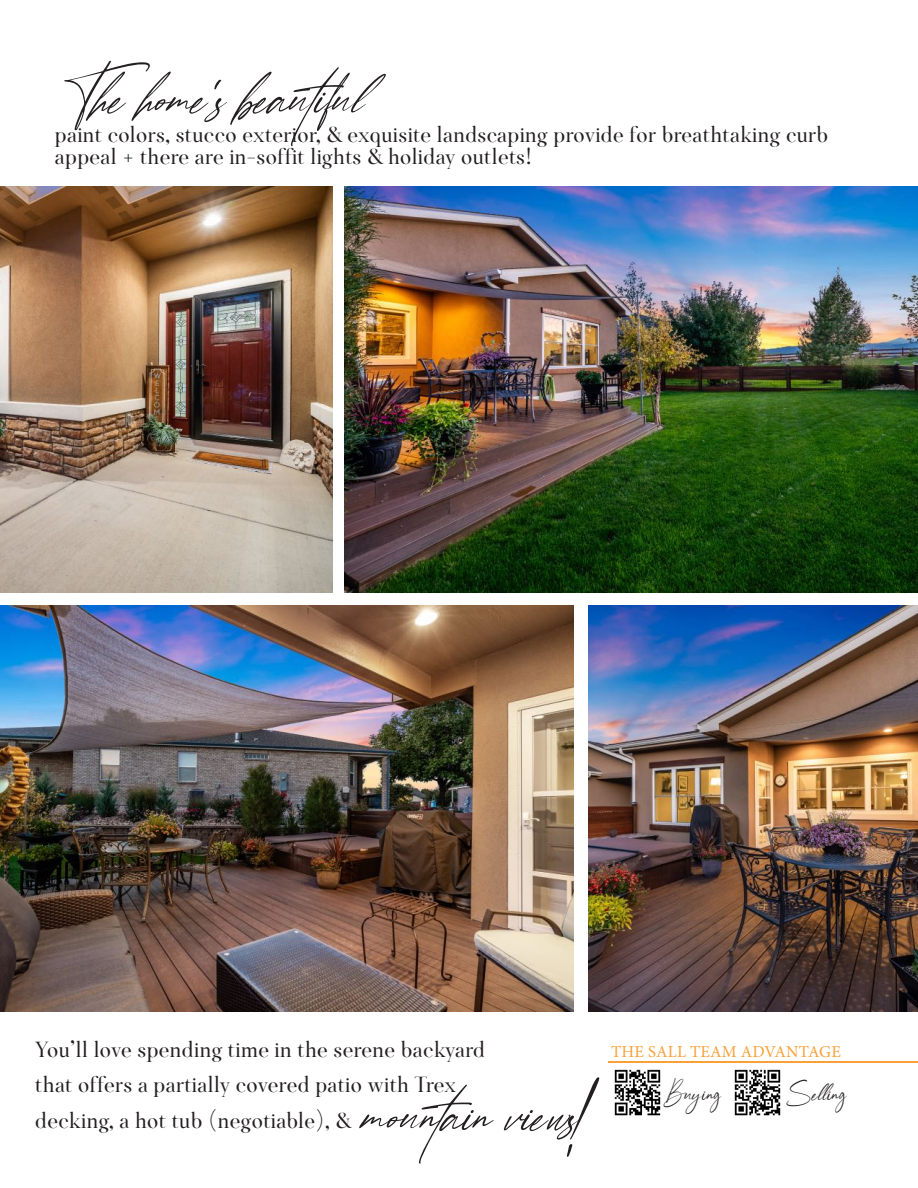
<style>
.page{position:relative;width:918px;height:1188px;background:#fff}
.page>*{position:absolute;margin:0;border:0;box-sizing:border-box;transform-origin:0 0}
.t1{font:italic 96px "Forever Soulmates Script Font";color:#231f20}
.t2{font:41.4px "Forever Soulmates Script Font";color:#231f20}
.t3{font:21px/35.2px "Love Moon";letter-spacing:.025em;color:#231f20}
.t4{font:16.65px "Minion Pro";letter-spacing:.01em;color:#f9a038}
</style>
<div class="page">
<img style="left:614px;top:1069px;width:47px;height:47px">
<img style="left:734px;top:1069px;width:47px;height:47px">
<hr style="left:608px;top:1061px;width:310px;height:1px;background:#f9a038">
<img style="left:0;top:186px;width:333px;height:406px">
<img style="left:589px;top:606px;width:329px;height:406px">
<img style="left:345px;top:186px;width:573px;height:406px">
<img style="left:0;top:606px;width:573px;height:406px">
<h1 class="t1" style="left:55px;top:30px;width:325px">Thehome's beautiful</h1>
<p class="t3" style="left:55px;top:123px;width:775px;line-height:22.5px">paint colors, stucco exterior, &amp; exquisite landscaping provide for breathtaking curb appeal + there are in-soffit lights &amp; holiday outlets!</p>
<p class="t3" style="left:35px;top:1032px;width:451px">You’ll love spending time in the serene backyard that offers a partially covered patio with Trex decking, a hot tub (negotiable), &amp;</p>
<h1 class="t1" style="left:357px;top:1048px;width:238px">mountainviews!</h1>
<p class="t4" style="left:611px;top:1040px;width:231px">THE SALL TEAM ADVANTAGE</p>
<h2 class="t2" style="left:787px;top:1065px;width:60px">Selling</h2>
<h2 class="t2" style="left:664px;top:1065px;width:58px">Buying</h2>
</div>
